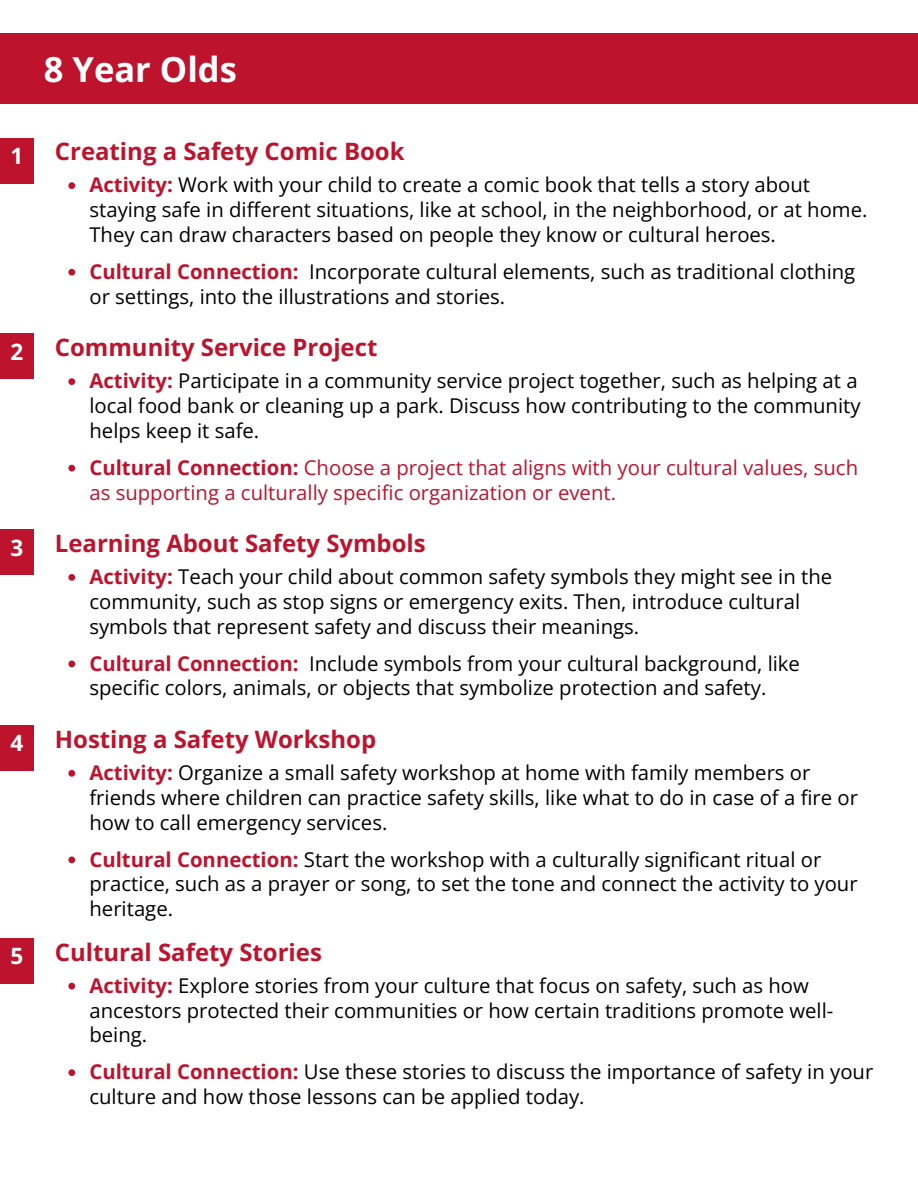
<style>
.page{position:relative;width:918px;height:1188px;background:#fff}
.page>*{position:absolute;margin:0;border:0;box-sizing:border-box;transform-origin:0 0}
.t1{font:700 34.5px "Open Sans";color:#fff}
.t2{font:700 24px "Open Sans";color:#bd132d}
.t3{font:700 22.5px "Open Sans";color:#fff}
.t4{font:20.4px/24.8px "Open Sans";color:#000}
.t5{font:20.4px/24.8px "Open Sans";color:#bd132d}
.s1{font-weight:700;color:#bd132d}
.s2{font-weight:700}
</style>
<div class="page">
<div style="left:0;top:34px;width:918px;height:70px;background:#bd132d"></div>
<div style="left:0;top:138px;width:34px;height:45px;background:#bd132d"></div>
<div style="left:0;top:334px;width:34px;height:45px;background:#bd132d"></div>
<div style="left:0;top:530px;width:34px;height:45px;background:#bd132d"></div>
<div style="left:0;top:726px;width:34px;height:45px;background:#bd132d"></div>
<div style="left:0;top:938px;width:34px;height:46px;background:#bd132d"></div>
<svg style="left:68px;top:182px;width:7px;height:7px"></svg>
<svg style="left:68px;top:269px;width:7px;height:7px"></svg>
<svg style="left:68px;top:574px;width:7px;height:7px"></svg>
<svg style="left:68px;top:661px;width:7px;height:6px"></svg>
<svg style="left:68px;top:378px;width:7px;height:7px"></svg>
<svg style="left:68px;top:465px;width:7px;height:7px"></svg>
<svg style="left:68px;top:770px;width:7px;height:7px"></svg>
<svg style="left:68px;top:856px;width:7px;height:7px"></svg>
<svg style="left:68px;top:983px;width:7px;height:6px"></svg>
<svg style="left:68px;top:1069px;width:7px;height:7px"></svg>
<h1 class="t1" style="left:44px;top:45px;width:194px">8 Year Olds</h1>
<p class="t3" style="left:10px;top:140px;width:14px">1</p>
<h2 class="t2" style="left:55px;top:135px;width:351px">Creating a Safety Comic Book</h2>
<p class="t4" style="left:89px;top:172px;width:779px"><span class="s1">Activity:</span> Work with your child to create a comic book that tells a story about staying safe in different situations, like at school, in the neighborhood, or at home.<br>They can draw characters based on people they know or cultural heroes.</p>
<p class="t4" style="left:89px;top:259px;width:767px"><span class="s1">Cultural Connection:</span> Incorporate cultural elements, such as traditional clothing or settings, into the illustrations and stories.</p>
<p class="t3" style="left:10px;top:336px;width:14px">2</p>
<h2 class="t2" style="left:55px;top:331px;width:324px">Community Service Project</h2>
<p class="t4" style="left:89px;top:368px;width:773px"><span class="s1">Activity:</span> Participate in a community service project together, such as helping at a local food bank or cleaning up a park. Discuss how contributing to the community helps keep it safe.</p>
<p class="t5" style="left:89px;top:455px;width:770px"><span class="s2">Cultural Connection:</span> Choose a project that aligns with your cultural values, such as supporting a culturally specific organization or event.</p>
<p class="t3" style="left:10px;top:531px;width:14px">3</p>
<h2 class="t2" style="left:55px;top:526px;width:372px">Learning About Safety Symbols</h2>
<p class="t4" style="left:89px;top:564px;width:744px"><span class="s1">Activity:</span> Teach your child about common safety symbols they might see in the community, such as stop signs or emergency exits. Then, introduce cultural symbols that represent safety and discuss their meanings.</p>
<p class="t4" style="left:89px;top:650px;width:712px"><span class="s1">Cultural Connection:</span> Include symbols from your cultural background, like</p>
<h2 class="t4" style="left:89px;top:675px;width:678px">specific colors, animals, or objects that symbolize protection and safety.</h2>
<p class="t3" style="left:10px;top:727px;width:14px">4</p>
<h2 class="t2" style="left:55px;top:722px;width:323px">Hosting a Safety Workshop</h2>
<p class="t4" style="left:89px;top:760px;width:770px"><span class="s1">Activity:</span> Organize a small safety workshop at home with family members or friends where children can practice safety skills, like what to do in case of a fire or how to call emergency services.</p>
<p class="t4" style="left:89px;top:846px;width:770px"><span class="s1">Cultural Connection:</span> Start the workshop with a culturally significant ritual or practice, such as a prayer or song, to set the tone and connect the activity to your heritage.</p>
<p class="t3" style="left:10px;top:940px;width:14px">5</p>
<p class="t2" style="left:55px;top:935px;width:269px">Cultural Safety Stories</p>
<p class="t4" style="left:89px;top:973px;width:745px"><span class="s1">Activity:</span> Explore stories from your culture that focus on safety, such as how ancestors protected their communities or how certain traditions promote well&shy;being.</p>
<p class="t4" style="left:89px;top:1059px;width:785px"><span class="s1">Cultural Connection:</span> Use these stories to discuss the importance of safety in your culture and how those lessons can be applied today.</p>
</div>
